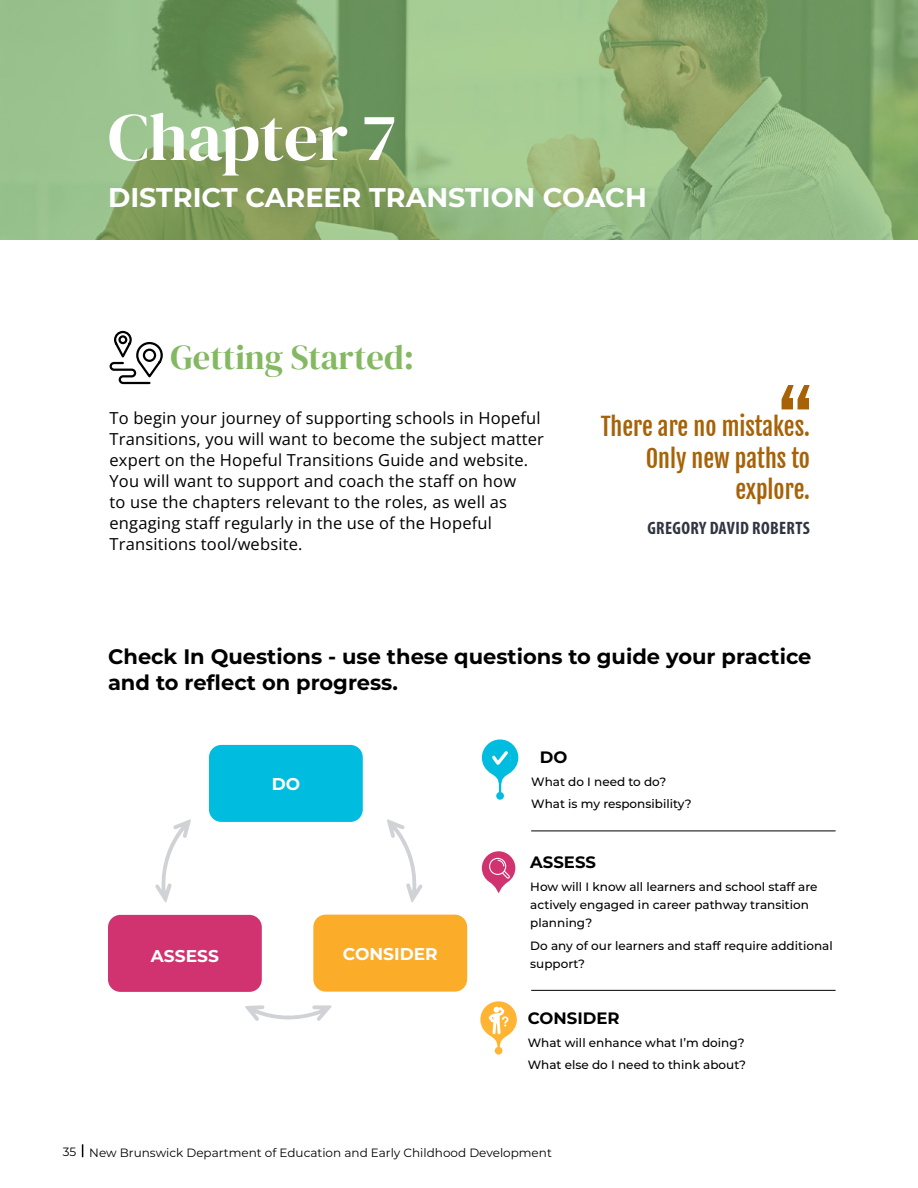
<style>
.page{position:relative;width:918px;height:1188px;background:#fff}
.page>*{position:absolute;margin:0;border:0;box-sizing:border-box;transform-origin:0 0}
.Chapter_Headings{font:67.5px "DM Serif Display";letter-spacing:-.005em;color:#fff}
.H2_-_Case_Studies{font:34.5px "DM Serif Display";color:#84b863}
.Chapter_Subheadings{font:700 27px "Montserrat";color:#fff}
.Brown_Quotes{font:24px/31.5px "Fjalla One";color:#a76207;text-align:right}
.H3_Black{font:700 21px/25.2px "Montserrat";color:#000}
.Quote_Name{font:700 condensed 18px "Myriad Pro";letter-spacing:.02em;color:#303641}
.t1{font:700 17.1px "Montserrat";color:#fff}
.Body_11pt{font:16.5px/21px "Open Sans";letter-spacing:.01em;color:#000}
.t2{font:700 16.5px "Montserrat";color:#000}
.t3{font:500 12px/18px "Montserrat";color:#000}
.t4{font:12px "Montserrat";color:#000}
</style>
<div class="page">
<svg style="left:82px;top:1144px;width:1px;height:13px"></svg>
<svg style="left:0;top:0;width:918px;height:239px;background:#8eb178"></svg>
<svg style="left:109px;top:330px;width:54px;height:55px"></svg>
<hr style="left:531px;top:831px;width:305px;height:1px;background:#000">
<hr style="left:531px;top:990px;width:305px;height:1px;background:#000">
<svg style="left:482px;top:739px;width:36px;height:61px"></svg>
<svg style="left:480px;top:1001px;width:37px;height:54px"></svg>
<svg style="left:482px;top:851px;width:34px;height:42px"></svg>
<svg style="left:782px;top:385px;width:28px;height:24px"></svg>
<div style="left:209px;top:745px;width:154px;height:77px;background:#00bde0;border-radius:12px"></div>
<div style="left:108px;top:915px;width:154px;height:77px;background:#d13370;border-radius:12px"></div>
<div style="left:313px;top:915px;width:154px;height:77px;background:#fbac29;border-radius:12px"></div>
<svg style="left:387px;top:819px;width:36px;height:83px"></svg>
<svg style="left:155px;top:819px;width:36px;height:83px"></svg>
<svg style="left:245px;top:1005px;width:87px;height:16px"></svg>
<h1 class="Chapter_Headings" style="left:108px;top:98px;width:289px">Chapter 7</h1>
<h2 class="Chapter_Subheadings" style="left:108px;top:178px;width:540px">DISTRICT CAREER TRANSTION COACH</h2>
<h2 class="H2_-_Case_Studies" style="left:170px;top:338px;width:245px">Getting Started:</h2>
<p class="Body_11pt" style="left:110px;top:407px;width:436px">To begin your journey of supporting schools in Hopeful Transitions, you will want to become the subject matter expert on the Hopeful Transitions Guide and website.<br>You will want to support and coach the staff on how<br>to use the chapters relevant to the roles, as well as engaging staff regularly in the use of the Hopeful Transitions tool/website.</p>
<p class="Brown_Quotes" style="left:601px;top:412px;width:211px">There are no mistakes.<br>Only new paths to explore.</p>
<p class="Quote_Name" style="left:647px;top:517px;width:164px">GREGORY DAVID ROBERTS</p>
<h3 class="H3_Black" style="left:108px;top:643px;width:705px">Check In Questions - use these questions to guide your practice and to reflect on progress.</h3>
<p class="t1" style="left:272px;top:771px;width:30px">DO</p>
<p class="t1" style="left:151px;top:944px;width:70px">ASSESS</p>
<p class="t1" style="left:343px;top:942px;width:96px">CONSIDER</p>
<p class="t2" style="left:540px;top:745px;width:29px">DO</p>
<p class="t3" style="left:531px;top:772px;width:137px">What do I need to do?</p>
<p class="t3" style="left:531px;top:795px;width:162px">What is my responsibility?</p>
<p class="t2" style="left:530px;top:850px;width:67px">ASSESS</p>
<p class="t3" style="left:530px;top:877px;width:289px">How will I know all learners and school staff are actively engaged in career pathway transition planning?</p>
<p class="t3" style="left:530px;top:936px;width:304px">Do any of our learners and staff require additional support?</p>
<p class="t2" style="left:528px;top:1006px;width:93px">CONSIDER</p>
<p class="t3" style="left:528px;top:1033px;width:218px">What will enhance what I’m doing?</p>
<p class="t3" style="left:528px;top:1055px;width:220px">What else do I need to think about?</p>
<p class="t4" style="left:63px;top:1144px;width:491px">35 New Brunswick Department of Education and Early Childhood Development</p>
</div>
